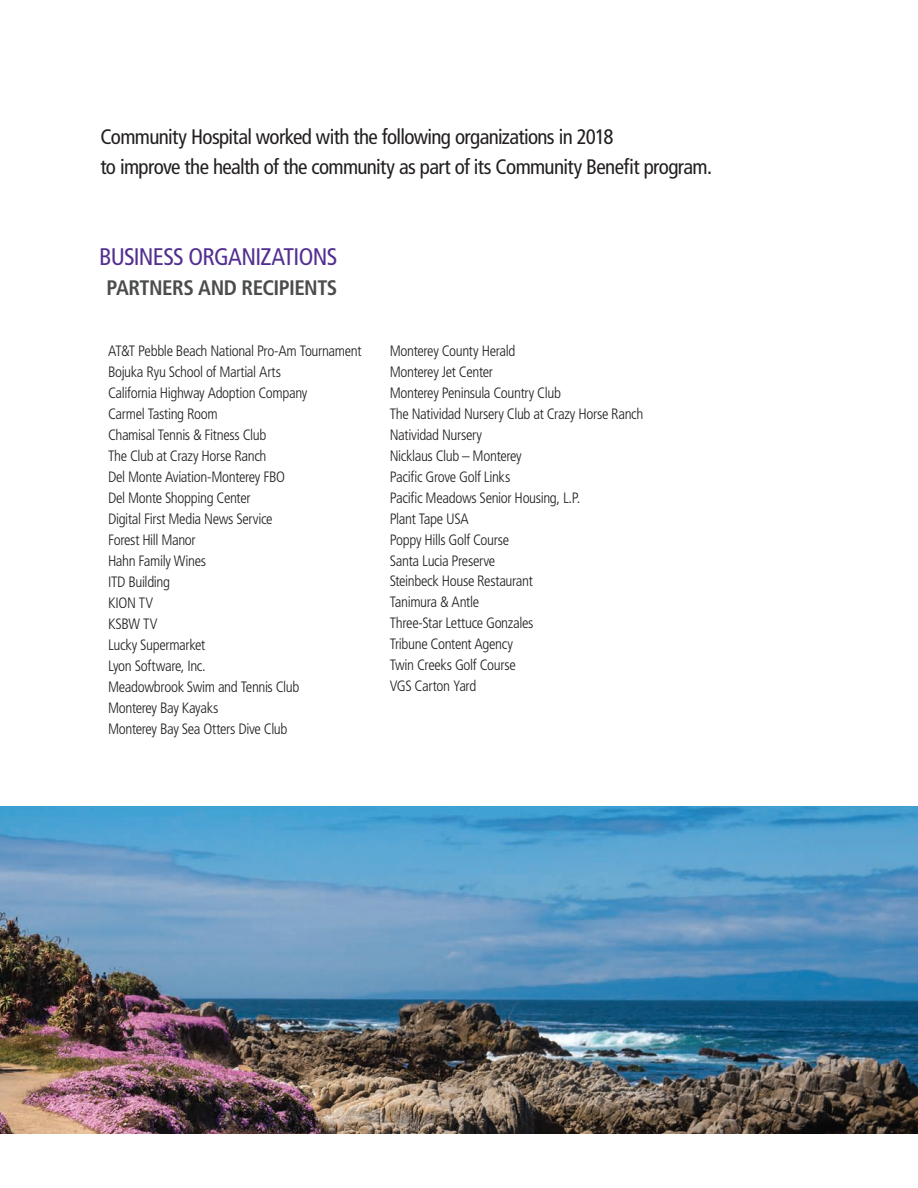
<style>
.page{position:relative;width:918px;height:1188px;background:#fff}
.page>*{position:absolute;margin:0;border:0;box-sizing:border-box;transform-origin:0 0}
.t1{font:condensed 24px "Frutiger LT Std";letter-spacing:-.03em;color:#522f90}
.t2{font:condensed 21px/30px "Frutiger LT Std";letter-spacing:-.03em;color:#231f20}
.t3{font:700 condensed 21px "Frutiger LT Std";letter-spacing:-.025em;color:#4b4c4d}
.t4{font:300 condensed 15px "Frutiger LT Std";letter-spacing:-.025em;color:#231f20}
</style>
<div class="page">
<img style="left:0;top:807px;width:918px;height:327px">
<p class="t2" style="left:100px;top:122px;width:613px">Community Hospital worked with the following organizations in 2018<br>to improve the health of the community as part of its Community Benefit program.</p>
<p class="t1" style="left:99px;top:243px;width:240px">BUSINESS ORGANIZATIONS</p>
<p class="t3" style="left:107px;top:276px;width:232px">PARTNERS AND RECIPIENTS</p>
<p class="t4" style="left:108px;top:342px;width:255px">AT&amp;T Pebble Beach National Pro-Am Tournament</p>
<p class="t4" style="left:108px;top:363px;width:174px">Bojuka Ryu School of Martial Arts</p>
<p class="t4" style="left:108px;top:384px;width:201px">California Highway Adoption Company</p>
<p class="t4" style="left:108px;top:405px;width:111px">Carmel Tasting Room</p>
<p class="t4" style="left:108px;top:426px;width:160px">Chamisal Tennis &amp; Fitness Club</p>
<p class="t4" style="left:108px;top:447px;width:160px">The Club at Crazy Horse Ranch</p>
<p class="t4" style="left:108px;top:468px;width:179px">Del Monte Aviation-Monterey FBO</p>
<p class="t4" style="left:108px;top:489px;width:144px">Del Monte Shopping Center</p>
<p class="t4" style="left:108px;top:510px;width:166px">Digital First Media News Service</p>
<p class="t4" style="left:108px;top:531px;width:89px">Forest Hill Manor</p>
<p class="t4" style="left:108px;top:552px;width:100px">Hahn Family Wines</p>
<p class="t4" style="left:108px;top:573px;width:64px">ITD Building</p>
<p class="t4" style="left:108px;top:594px;width:47px">KION TV</p>
<p class="t4" style="left:108px;top:615px;width:51px">KSBW TV</p>
<p class="t4" style="left:108px;top:636px;width:99px">Lucky Supermarket</p>
<p class="t4" style="left:108px;top:657px;width:99px">Lyon Software, Inc.</p>
<p class="t4" style="left:108px;top:678px;width:193px">Meadowbrook Swim and Tennis Club</p>
<p class="t4" style="left:108px;top:699px;width:112px">Monterey Bay Kayaks</p>
<p class="t4" style="left:108px;top:720px;width:181px">Monterey Bay Sea Otters Dive Club</p>
<p class="t4" style="left:390px;top:342px;width:127px">Monterey County Herald</p>
<p class="t4" style="left:390px;top:363px;width:105px">Monterey Jet Center</p>
<p class="t4" style="left:390px;top:384px;width:173px">Monterey Peninsula Country Club</p>
<p class="t4" style="left:390px;top:405px;width:255px">The Natividad Nursery Club at Crazy Horse Ranch</p>
<p class="t4" style="left:390px;top:426px;width:94px">Natividad Nursery</p>
<p class="t4" style="left:390px;top:447px;width:134px">Nicklaus Club – Monterey</p>
<p class="t4" style="left:390px;top:468px;width:122px">Pacific Grove Golf Links</p>
<p class="t4" style="left:390px;top:489px;width:192px">Pacific Meadows Senior Housing, L.P.</p>
<p class="t4" style="left:390px;top:510px;width:81px">Plant Tape USA</p>
<p class="t4" style="left:390px;top:531px;width:121px">Poppy Hills Golf Course</p>
<p class="t4" style="left:390px;top:552px;width:107px">Santa Lucia Preserve</p>
<p class="t4" style="left:390px;top:573px;width:145px">Steinbeck House Restaurant</p>
<p class="t4" style="left:390px;top:594px;width:91px">Tanimura &amp; Antle</p>
<p class="t4" style="left:390px;top:615px;width:145px">Three-Star Lettuce Gonzales</p>
<p class="t4" style="left:390px;top:636px;width:125px">Tribune Content Agency</p>
<p class="t4" style="left:390px;top:657px;width:128px">Twin Creeks Golf Course</p>
<p class="t4" style="left:390px;top:678px;width:88px">VGS Carton Yard</p>
</div>
